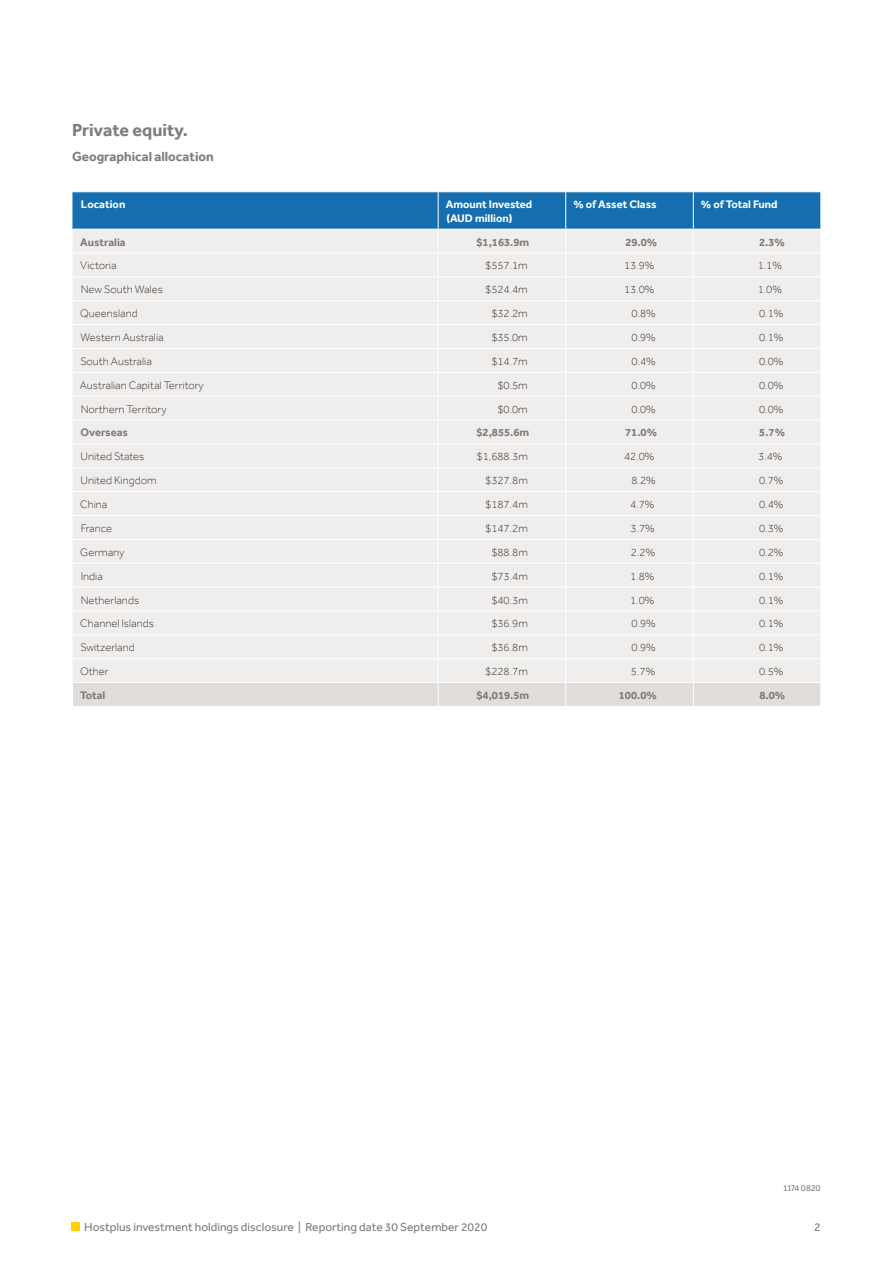
<style>
.page{position:relative;width:893px;height:1263px;background:#fff}
.page>*{position:absolute;margin:0;border:0;box-sizing:border-box;transform-origin:0 0}
.t1{font:700 18px "Effra";color:#807c7a}
.t2{font:700 13.5px "Effra";color:#807c7a}
.t3{font:12px "Effra";color:#807c7a}
.t4{font:300 11.25px "Effra";color:#3d3732}
.t5{font:700 11.25px "Effra";color:#807c7a}
.t6{font:700 11.25px/13.5px "Effra";color:#fff}
.t7{font:9px "Effra";color:#807c7a}
</style>
<div class="page">
<div style="left:71px;top:1222px;width:9px;height:9px;background:#ffd100"></div>
<svg style="left:72px;top:192px;width:749px;height:514px;background:#e0e4e8"></svg>
<hr style="left:72px;top:229px;width:366px;height:1px;background:#fff">
<hr style="left:438px;top:229px;width:128px;height:1px;background:#fff">
<hr style="left:566px;top:229px;width:127px;height:1px;background:#fff">
<hr style="left:693px;top:229px;width:128px;height:1px;background:#fff">
<hr style="left:820px;top:192px;width:1px;height:37px;background:#fff">
<hr style="left:566px;top:276px;width:127px;height:1px;background:#fff">
<hr style="left:693px;top:276px;width:128px;height:1px;background:#fff">
<hr style="left:566px;top:300px;width:127px;height:1px;background:#fff">
<hr style="left:693px;top:300px;width:128px;height:1px;background:#fff">
<hr style="left:566px;top:324px;width:127px;height:1px;background:#fff">
<hr style="left:693px;top:324px;width:128px;height:1px;background:#fff">
<hr style="left:566px;top:348px;width:127px;height:1px;background:#fff">
<hr style="left:693px;top:348px;width:128px;height:1px;background:#fff">
<hr style="left:566px;top:372px;width:127px;height:1px;background:#fff">
<hr style="left:693px;top:372px;width:128px;height:1px;background:#fff">
<hr style="left:566px;top:396px;width:127px;height:1px;background:#fff">
<hr style="left:693px;top:396px;width:128px;height:1px;background:#fff">
<hr style="left:566px;top:420px;width:127px;height:1px;background:#fff">
<hr style="left:693px;top:420px;width:128px;height:1px;background:#fff">
<hr style="left:566px;top:443px;width:127px;height:1px;background:#fff">
<hr style="left:693px;top:443px;width:128px;height:1px;background:#fff">
<hr style="left:566px;top:467px;width:127px;height:1px;background:#fff">
<hr style="left:693px;top:467px;width:128px;height:1px;background:#fff">
<hr style="left:566px;top:491px;width:127px;height:1px;background:#fff">
<hr style="left:693px;top:491px;width:128px;height:1px;background:#fff">
<hr style="left:566px;top:515px;width:127px;height:1px;background:#fff">
<hr style="left:693px;top:515px;width:128px;height:1px;background:#fff">
<hr style="left:566px;top:539px;width:127px;height:1px;background:#fff">
<hr style="left:693px;top:539px;width:128px;height:1px;background:#fff">
<hr style="left:566px;top:563px;width:127px;height:1px;background:#fff">
<hr style="left:693px;top:563px;width:128px;height:1px;background:#fff">
<hr style="left:566px;top:587px;width:127px;height:1px;background:#fff">
<hr style="left:693px;top:587px;width:128px;height:1px;background:#fff">
<hr style="left:566px;top:610px;width:127px;height:1px;background:#fff">
<hr style="left:693px;top:610px;width:128px;height:1px;background:#fff">
<h1 class="t1" style="left:72px;top:119px;width:117px">Private equity.</h1>
<p class="t2" style="left:72px;top:148px;width:143px">Geographical allocation</p>
<p class="t6" style="left:81px;top:197px;width:46px">Location</p>
<p class="t6" style="left:446px;top:197px;width:88px">Amount Invested (AUD million)</p>
<p class="t6" style="left:573px;top:197px;width:85px">% of Asset Class</p>
<p class="t6" style="left:701px;top:197px;width:78px">% of Total Fund</p>
<p class="t5" style="left:80px;top:235px;width:47px">Australia</p>
<p class="t5" style="left:476px;top:235px;width:54px">$1,163.9m</p>
<p class="t5" style="left:625px;top:235px;width:34px">29.0%</p>
<p class="t5" style="left:759px;top:235px;width:27px">2.3%</p>
<p class="t4" style="left:80px;top:259px;width:38px">Victoria</p>
<p class="t4" style="left:485px;top:259px;width:44px">$557.1m</p>
<p class="t4" style="left:624px;top:259px;width:32px">13.9%</p>
<p class="t4" style="left:758px;top:259px;width:26px">1.1%</p>
<p class="t4" style="left:81px;top:283px;width:84px">New South Wales</p>
<p class="t4" style="left:485px;top:283px;width:44px">$524.4m</p>
<p class="t4" style="left:624px;top:283px;width:32px">13.0%</p>
<p class="t4" style="left:758px;top:283px;width:26px">1.0%</p>
<p class="t4" style="left:80px;top:307px;width:59px">Queensland</p>
<p class="t4" style="left:491px;top:307px;width:38px">$32.2m</p>
<p class="t4" style="left:632px;top:307px;width:26px">0.8%</p>
<p class="t4" style="left:759px;top:307px;width:26px">0.1%</p>
<p class="t4" style="left:81px;top:331px;width:85px">Western Australia</p>
<p class="t4" style="left:491px;top:331px;width:38px">$35.0m</p>
<p class="t4" style="left:632px;top:331px;width:26px">0.9%</p>
<p class="t4" style="left:759px;top:331px;width:26px">0.1%</p>
<p class="t4" style="left:80px;top:355px;width:73px">South Australia</p>
<p class="t4" style="left:491px;top:355px;width:38px">$14.7m</p>
<p class="t4" style="left:632px;top:355px;width:26px">0.4%</p>
<p class="t4" style="left:759px;top:355px;width:26px">0.0%</p>
<p class="t4" style="left:80px;top:379px;width:125px">Australian Capital Territory</p>
<p class="t4" style="left:497px;top:379px;width:32px">$0.5m</p>
<p class="t4" style="left:632px;top:379px;width:26px">0.0%</p>
<p class="t4" style="left:759px;top:379px;width:26px">0.0%</p>
<p class="t4" style="left:81px;top:402px;width:87px">Northern Territory</p>
<p class="t4" style="left:497px;top:402px;width:32px">$0.0m</p>
<p class="t4" style="left:632px;top:402px;width:26px">0.0%</p>
<p class="t4" style="left:759px;top:402px;width:26px">0.0%</p>
<p class="t5" style="left:80px;top:426px;width:49px">Overseas</p>
<p class="t5" style="left:476px;top:426px;width:54px">$2,855.6m</p>
<p class="t5" style="left:625px;top:426px;width:34px">71.0%</p>
<p class="t5" style="left:759px;top:426px;width:27px">5.7%</p>
<p class="t4" style="left:81px;top:450px;width:65px">United States</p>
<p class="t4" style="left:477px;top:450px;width:53px">$1,688.3m</p>
<p class="t4" style="left:624px;top:450px;width:32px">42.0%</p>
<p class="t4" style="left:758px;top:450px;width:26px">3.4%</p>
<p class="t4" style="left:81px;top:474px;width:78px">United Kingdom</p>
<p class="t4" style="left:485px;top:474px;width:44px">$327.8m</p>
<p class="t4" style="left:631px;top:474px;width:26px">8.2%</p>
<p class="t4" style="left:759px;top:474px;width:26px">0.7%</p>
<p class="t4" style="left:80px;top:498px;width:29px">China</p>
<p class="t4" style="left:485px;top:498px;width:44px">$187.4m</p>
<p class="t4" style="left:630px;top:498px;width:26px">4.7%</p>
<p class="t4" style="left:759px;top:498px;width:26px">0.4%</p>
<p class="t4" style="left:81px;top:522px;width:33px">France</p>
<p class="t4" style="left:485px;top:522px;width:44px">$147.2m</p>
<p class="t4" style="left:631px;top:522px;width:26px">3.7%</p>
<p class="t4" style="left:759px;top:522px;width:26px">0.3%</p>
<p class="t4" style="left:80px;top:546px;width:45px">Germany</p>
<p class="t4" style="left:491px;top:546px;width:38px">$88.8m</p>
<p class="t4" style="left:631px;top:546px;width:26px">2.2%</p>
<p class="t4" style="left:759px;top:546px;width:26px">0.2%</p>
<p class="t4" style="left:81px;top:570px;width:24px">India</p>
<p class="t4" style="left:491px;top:570px;width:38px">$73.4m</p>
<p class="t4" style="left:630px;top:570px;width:26px">1.8%</p>
<p class="t4" style="left:759px;top:570px;width:26px">0.1%</p>
<p class="t4" style="left:81px;top:593px;width:60px">Netherlands</p>
<p class="t4" style="left:491px;top:593px;width:38px">$40.3m</p>
<p class="t4" style="left:630px;top:593px;width:26px">1.0%</p>
<p class="t4" style="left:759px;top:593px;width:26px">0.1%</p>
<p class="t4" style="left:80px;top:617px;width:75px">Channel Islands</p>
<p class="t4" style="left:491px;top:617px;width:38px">$36.9m</p>
<p class="t4" style="left:632px;top:617px;width:26px">0.9%</p>
<p class="t4" style="left:759px;top:617px;width:26px">0.1%</p>
<p class="t4" style="left:80px;top:641px;width:56px">Switzerland</p>
<p class="t4" style="left:491px;top:641px;width:38px">$36.8m</p>
<p class="t4" style="left:632px;top:641px;width:26px">0.9%</p>
<p class="t4" style="left:759px;top:641px;width:26px">0.1%</p>
<p class="t4" style="left:80px;top:665px;width:30px">Other</p>
<p class="t4" style="left:485px;top:665px;width:44px">$228.7m</p>
<p class="t4" style="left:631px;top:665px;width:26px">5.7%</p>
<p class="t4" style="left:759px;top:665px;width:26px">0.5%</p>
<p class="t5" style="left:80px;top:688px;width:27px">Total</p>
<p class="t5" style="left:476px;top:688px;width:54px">$4,019.5m</p>
<p class="t5" style="left:619px;top:688px;width:40px">100.0%</p>
<p class="t5" style="left:759px;top:688px;width:27px">8.0%</p>
<p class="t7" style="left:783px;top:1182px;width:39px">1174 0820</p>
<p class="t3" style="left:84px;top:1220px;width:405px">Hostplus investment holdings disclosure | Reporting date 30 September 2020</p>
<p class="t3" style="left:814px;top:1220px;width:8px">2</p>
</div>
